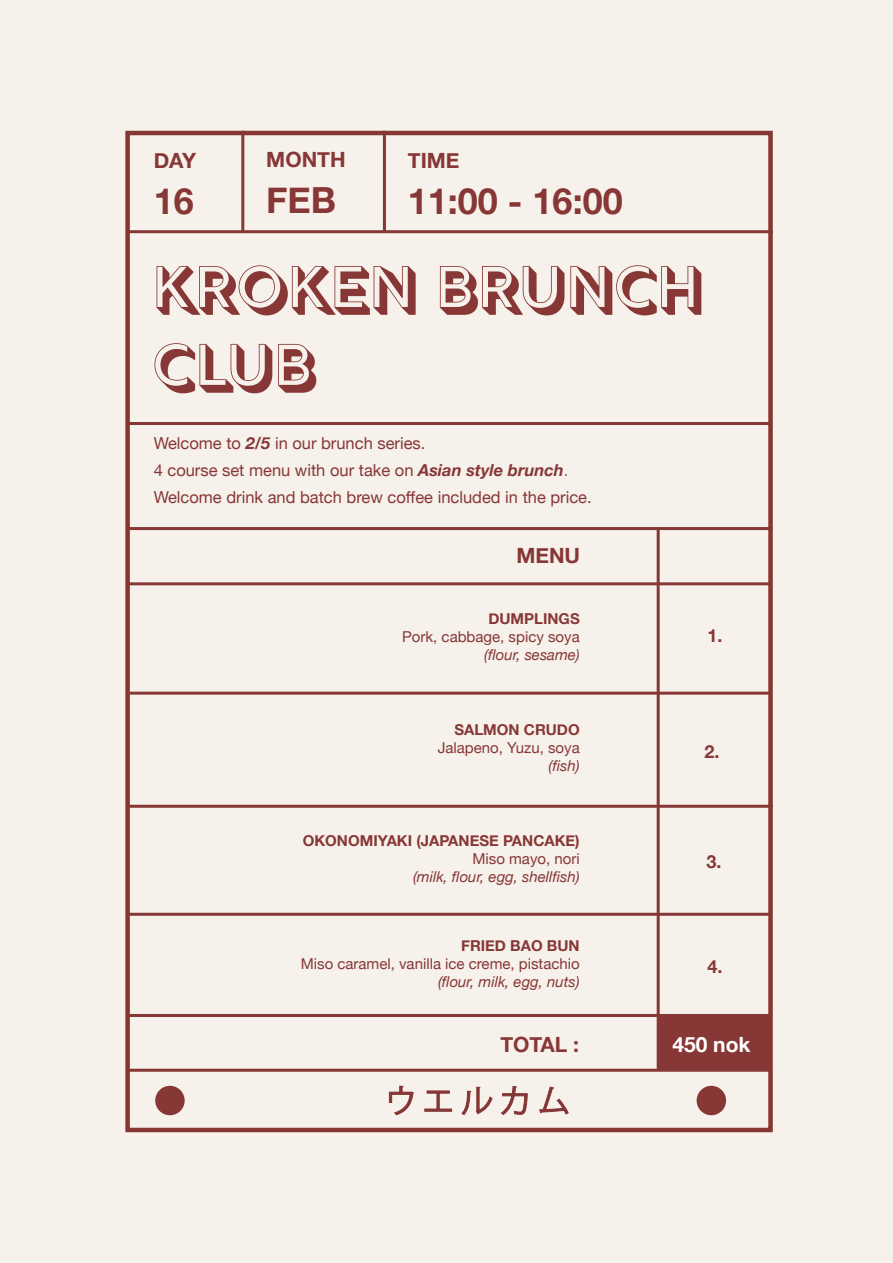
<style>
.page{position:relative;width:893px;height:1263px;background:#f6f1eb}
.page>*{position:absolute;margin:0;border:0;box-sizing:border-box;transform-origin:0 0}
.t1{font:700 36px "Helvetica Neue";color:#873735}
.t2{font:700 21px "Helvetica Neue";color:#873735}
.t3{font:700 21px "Helvetica Neue";color:#fff}
.t4{font:700 18px "Helvetica Neue";color:#873735}
.t5{font:16.5px/27px "Helvetica Neue";color:#873735}
.t6{font:15px "Helvetica Neue";color:#873735}
.t7{font:italic 15px "Helvetica Neue";color:#873735}
.t8{font:700 15px "Helvetica Neue";color:#873735}
.s1{font-weight:700;font-style:italic}
.s2{font-weight:300}
</style>
<div class="page">
<hr style="left:126px;top:230px;width:647px;height:3px;background:#873735">
<hr style="left:126px;top:422px;width:644px;height:3px;background:#873735">
<hr style="left:129px;top:527px;width:643px;height:3px;background:#873735">
<hr style="left:126px;top:582px;width:644px;height:3px;background:#873735">
<hr style="left:130px;top:692px;width:641px;height:3px;background:#873735">
<hr style="left:129px;top:805px;width:644px;height:3px;background:#873735">
<hr style="left:126px;top:913px;width:644px;height:3px;background:#873735">
<hr style="left:126px;top:1014px;width:644px;height:3px;background:#873735">
<hr style="left:657px;top:530px;width:3px;height:539px;background:#873735">
<hr style="left:128px;top:1069px;width:644px;height:3px;background:#873735">
<hr style="left:241px;top:131px;width:3px;height:101px;background:#873735">
<hr style="left:383px;top:131px;width:3px;height:101px;background:#873735">
<div style="left:125px;top:131px;width:648px;height:1001px;border:4px solid #863733"></div>
<div style="left:657px;top:1015px;width:112px;height:55px;background:#873735"></div>
<svg style="left:154px;top:343px;width:162px;height:50px"></svg>
<svg style="left:157px;top:265px;width:544px;height:50px"></svg>
<div style="left:155px;top:1086px;width:30px;height:29px;background:#873735;border-radius:50%"></div>
<div style="left:697px;top:1086px;width:29px;height:29px;background:#873735;border-radius:50%"></div>
<svg style="left:389px;top:1085px;width:25px;height:31px"></svg>
<svg style="left:424px;top:1090px;width:28px;height:22px"></svg>
<svg style="left:461px;top:1086px;width:32px;height:29px"></svg>
<svg style="left:500px;top:1086px;width:29px;height:29px"></svg>
<svg style="left:539px;top:1086px;width:30px;height:29px"></svg>
<p class="t2" style="left:154px;top:144px;width:44px">DAY</p>
<p class="t2" style="left:266px;top:143px;width:81px">MONTH</p>
<p class="t2" style="left:408px;top:144px;width:53px">TIME</p>
<h1 class="t1" style="left:154px;top:173px;width:42px">16</h1>
<h1 class="t1" style="left:266px;top:172px;width:72px">FEB</h1>
<h1 class="t1" style="left:408px;top:173px;width:216px">11:00 - 16:00</h1>
<p class="t5" style="left:154px;top:430px;width:439px">Welcome to <span class="s1">2/5</span> in our brunch series.<br>4 course set menu with our take on <span class="s1">Asian style brunch</span><span class="s2">.<br></span>Welcome drink and batch brew coffee included in the price.</p>
<p class="t2" style="left:516px;top:539px;width:65px">MENU</p>
<p class="t8" style="left:488px;top:607px;width:93px">DUMPLINGS</p>
<p class="t6" style="left:402px;top:626px;width:179px">Pork, cabbage, spicy soya</p>
<p class="t7" style="left:484px;top:644px;width:97px">(flour, sesame)</p>
<p class="t8" style="left:454px;top:718px;width:127px">SALMON CRUDO</p>
<p class="t6" style="left:438px;top:737px;width:143px">Jalapeno, Yuzu, soya</p>
<p class="t7" style="left:549px;top:755px;width:33px">(fish)</p>
<p class="t8" style="left:303px;top:829px;width:278px">OKONOMIYAKI (JAPANESE PANCAKE)</p>
<p class="t6" style="left:472px;top:848px;width:109px">Miso mayo, nori</p>
<p class="t7" style="left:413px;top:866px;width:168px">(milk, flour, egg, shellfish)</p>
<p class="t8" style="left:461px;top:933px;width:120px">FRIED BAO BUN</p>
<p class="t6" style="left:301px;top:952px;width:280px">Miso caramel, vanilla ice creme, pistachio</p>
<p class="t7" style="left:438px;top:970px;width:143px">(flour, milk, egg, nuts)</p>
<p class="t4" style="left:707px;top:621px;width:17px">1.</p>
<p class="t4" style="left:704px;top:737px;width:17px">2.</p>
<p class="t4" style="left:706px;top:848px;width:17px">3.</p>
<p class="t4" style="left:707px;top:952px;width:17px">4.</p>
<p class="t2" style="left:500px;top:1028px;width:80px">TOTAL :</p>
<p class="t3" style="left:672px;top:1028px;width:80px">450 nok</p>
</div>
